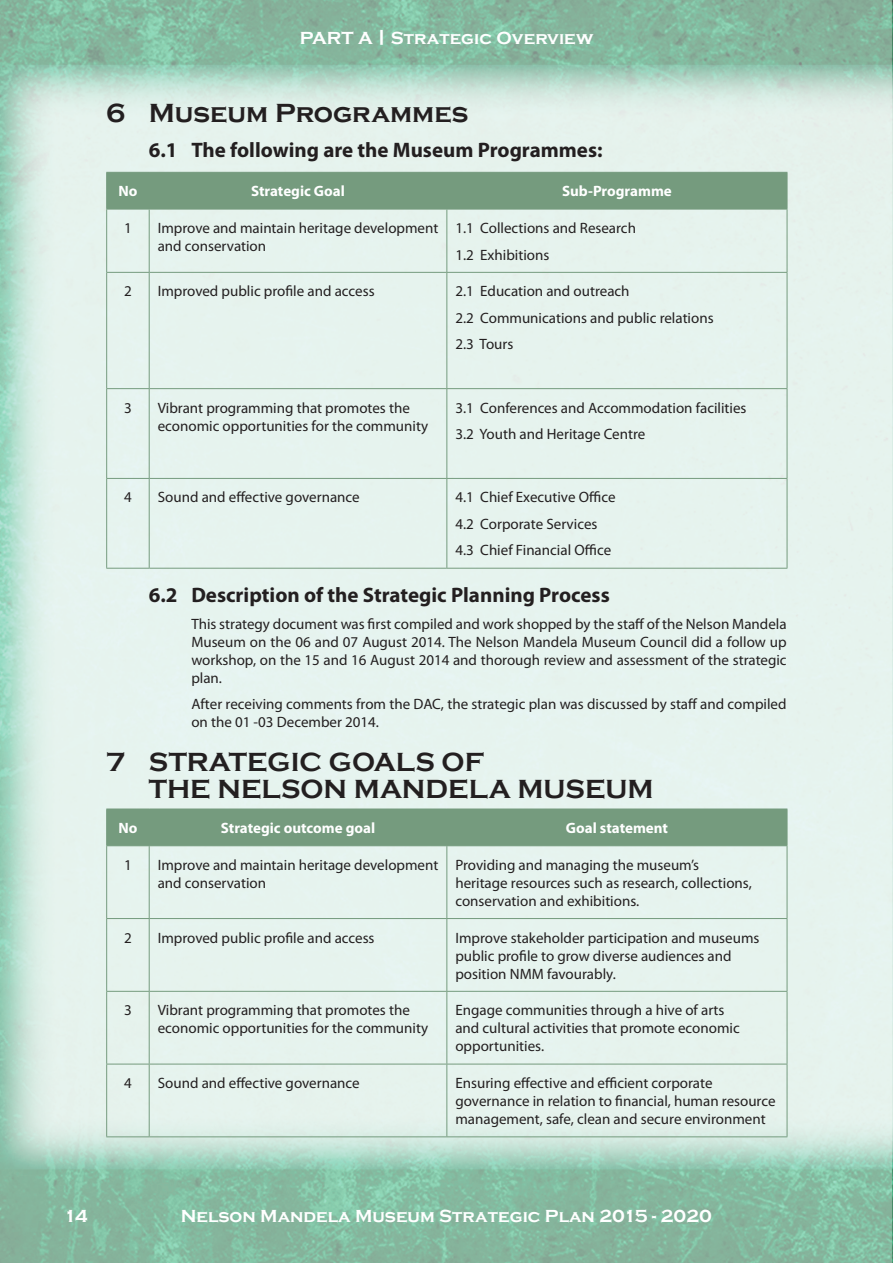
<style>
.page{position:relative;width:893px;height:1263px;background:#fff}
.page>*{position:absolute;margin:0;border:0;box-sizing:border-box;transform-origin:0 0}
.t1{font:700 27px/27px "Copperplate Gothic";color:#231f20}
.t2{font:700 21px "Myriad Pro";color:#231f20}
.t3{font:700 18px "Copperplate Gothic";color:#fff}
.t4{font:15px/18px "Myriad Pro";color:#231f20}
.t5{font:700 15px "Myriad Pro";color:#fff}
</style>
<div class="page">
<img style="left:0;top:0;width:893px;height:1263px">
<div style="left:107px;top:173px;width:680px;height:36px;background:#759b7e"></div>
<hr style="left:106px;top:172px;width:43px;height:1px;background:#759b7e">
<hr style="left:106px;top:173px;width:1px;height:36px;background:#759b7e">
<hr style="left:149px;top:172px;width:298px;height:1px;background:#759b7e">
<hr style="left:149px;top:173px;width:1px;height:36px;background:#759b7e">
<hr style="left:447px;top:172px;width:340px;height:1px;background:#759b7e">
<hr style="left:446px;top:173px;width:1px;height:36px;background:#759b7e">
<hr style="left:787px;top:173px;width:1px;height:36px;background:#759b7e">
<hr style="left:106px;top:209px;width:43px;height:1px;background:#759b7e">
<hr style="left:106px;top:209px;width:1px;height:63px;background:#759b7e">
<hr style="left:149px;top:209px;width:298px;height:1px;background:#759b7e">
<hr style="left:149px;top:209px;width:1px;height:63px;background:#759b7e">
<hr style="left:447px;top:209px;width:340px;height:1px;background:#759b7e">
<hr style="left:446px;top:209px;width:1px;height:63px;background:#759b7e">
<hr style="left:787px;top:209px;width:1px;height:63px;background:#759b7e">
<hr style="left:106px;top:272px;width:43px;height:1px;background:#759b7e">
<hr style="left:106px;top:273px;width:1px;height:115px;background:#759b7e">
<hr style="left:149px;top:272px;width:298px;height:1px;background:#759b7e">
<hr style="left:149px;top:273px;width:1px;height:115px;background:#759b7e">
<hr style="left:447px;top:272px;width:340px;height:1px;background:#759b7e">
<hr style="left:446px;top:273px;width:1px;height:115px;background:#759b7e">
<hr style="left:787px;top:273px;width:1px;height:115px;background:#759b7e">
<hr style="left:106px;top:388px;width:43px;height:1px;background:#759b7e">
<hr style="left:106px;top:389px;width:1px;height:89px;background:#759b7e">
<hr style="left:149px;top:388px;width:298px;height:1px;background:#759b7e">
<hr style="left:149px;top:389px;width:1px;height:89px;background:#759b7e">
<hr style="left:447px;top:388px;width:340px;height:1px;background:#759b7e">
<hr style="left:446px;top:389px;width:1px;height:89px;background:#759b7e">
<hr style="left:787px;top:389px;width:1px;height:89px;background:#759b7e">
<hr style="left:106px;top:478px;width:43px;height:1px;background:#759b7e">
<hr style="left:106px;top:479px;width:1px;height:89px;background:#759b7e">
<hr style="left:149px;top:478px;width:298px;height:1px;background:#759b7e">
<hr style="left:149px;top:479px;width:1px;height:89px;background:#759b7e">
<hr style="left:447px;top:478px;width:340px;height:1px;background:#759b7e">
<hr style="left:446px;top:479px;width:1px;height:89px;background:#759b7e">
<hr style="left:787px;top:479px;width:1px;height:89px;background:#759b7e">
<hr style="left:106px;top:568px;width:43px;height:1px;background:#759b7e">
<hr style="left:149px;top:568px;width:298px;height:1px;background:#759b7e">
<hr style="left:447px;top:568px;width:340px;height:1px;background:#759b7e">
<div style="left:107px;top:810px;width:680px;height:35px;background:#759b7e"></div>
<hr style="left:106px;top:809px;width:43px;height:1px;background:#759b7e">
<hr style="left:106px;top:809px;width:1px;height:36px;background:#759b7e">
<hr style="left:149px;top:809px;width:298px;height:1px;background:#759b7e">
<hr style="left:149px;top:809px;width:1px;height:36px;background:#759b7e">
<hr style="left:447px;top:809px;width:340px;height:1px;background:#759b7e">
<hr style="left:446px;top:809px;width:1px;height:36px;background:#759b7e">
<hr style="left:787px;top:809px;width:1px;height:36px;background:#759b7e">
<hr style="left:106px;top:845px;width:43px;height:1px;background:#759b7e">
<hr style="left:106px;top:846px;width:1px;height:72px;background:#759b7e">
<hr style="left:149px;top:845px;width:298px;height:1px;background:#759b7e">
<hr style="left:149px;top:846px;width:1px;height:72px;background:#759b7e">
<hr style="left:447px;top:845px;width:340px;height:1px;background:#759b7e">
<hr style="left:446px;top:846px;width:1px;height:72px;background:#759b7e">
<hr style="left:787px;top:846px;width:1px;height:72px;background:#759b7e">
<hr style="left:106px;top:918px;width:43px;height:1px;background:#759b7e">
<hr style="left:106px;top:919px;width:1px;height:72px;background:#759b7e">
<hr style="left:149px;top:918px;width:298px;height:1px;background:#759b7e">
<hr style="left:149px;top:919px;width:1px;height:72px;background:#759b7e">
<hr style="left:447px;top:918px;width:340px;height:1px;background:#759b7e">
<hr style="left:446px;top:919px;width:1px;height:72px;background:#759b7e">
<hr style="left:787px;top:919px;width:1px;height:72px;background:#759b7e">
<hr style="left:106px;top:991px;width:43px;height:1px;background:#759b7e">
<hr style="left:106px;top:992px;width:1px;height:72px;background:#759b7e">
<hr style="left:149px;top:991px;width:298px;height:1px;background:#759b7e">
<hr style="left:149px;top:992px;width:1px;height:72px;background:#759b7e">
<hr style="left:447px;top:991px;width:340px;height:1px;background:#759b7e">
<hr style="left:446px;top:992px;width:1px;height:72px;background:#759b7e">
<hr style="left:787px;top:992px;width:1px;height:72px;background:#759b7e">
<hr style="left:106px;top:1064px;width:43px;height:1px;background:#759b7e">
<hr style="left:106px;top:1064px;width:1px;height:72px;background:#759b7e">
<hr style="left:149px;top:1064px;width:298px;height:1px;background:#759b7e">
<hr style="left:149px;top:1064px;width:1px;height:72px;background:#759b7e">
<hr style="left:447px;top:1064px;width:340px;height:1px;background:#759b7e">
<hr style="left:446px;top:1064px;width:1px;height:72px;background:#759b7e">
<hr style="left:787px;top:1064px;width:1px;height:72px;background:#759b7e">
<hr style="left:106px;top:1136px;width:43px;height:1px;background:#759b7e">
<hr style="left:149px;top:1136px;width:298px;height:1px;background:#759b7e">
<hr style="left:447px;top:1136px;width:340px;height:1px;background:#759b7e">
<p class="t3" style="left:300px;top:28px;width:295px">PART A | Strategic Overview</p>
<h1 class="t1" style="left:106px;top:100px;width:364px">6 Museum Programmes</h1>
<h2 class="t2" style="left:149px;top:137px;width:455px">6.1 The following are the Museum Programmes:</h2>
<p class="t5" style="left:118px;top:181px;width:20px">No</p>
<p class="t5" style="left:251px;top:181px;width:95px">Strategic Goal</p>
<p class="t5" style="left:562px;top:181px;width:111px">Sub-Programme</p>
<p class="t4" style="left:124px;top:219px;width:9px">1</p>
<p class="t4" style="left:158px;top:219px;width:282px">Improve and maintain heritage development and conservation</p>
<p class="t4" style="left:455px;top:215px;width:182px;line-height:26.5px">1.1 Collections and Research<br>1.2 Exhibitions</p>
<p class="t4" style="left:124px;top:282px;width:9px">2</p>
<p class="t4" style="left:158px;top:282px;width:218px">Improved public profile and access</p>
<p class="t4" style="left:455px;top:278px;width:260px;line-height:26.5px">2.1 Education and outreach<br>2.2 Communications and public relations<br>2.3 Tours</p>
<p class="t4" style="left:124px;top:398px;width:9px">3</p>
<p class="t4" style="left:158px;top:398px;width:272px">Vibrant programming that promotes the economic opportunities for the community</p>
<p class="t4" style="left:455px;top:394px;width:293px;line-height:26.5px">3.1 Conferences and Accommodation facilities<br>3.2 Youth and Heritage Centre</p>
<p class="t4" style="left:124px;top:488px;width:9px">4</p>
<p class="t4" style="left:158px;top:488px;width:203px">Sound and effective governance</p>
<p class="t4" style="left:455px;top:484px;width:162px;line-height:26.5px">4.1 Chief Executive Office<br>4.2 Corporate Services<br>4.3 Chief Financial Office</p>
<h2 class="t2" style="left:149px;top:581px;width:462px">6.2 Description of the Strategic Planning Process</h2>
<p class="t4" style="left:191px;top:615px;width:597px;text-align:justify">This strategy document was first compiled and work shopped by the staff of the Nelson Mandela Museum on the 06 and 07 August 2014. The Nelson Mandela Museum Council did a follow up workshop, on the 15 and 16 August 2014 and thorough review and assessment of the strategic plan.</p>
<p class="t4" style="left:191px;top:695px;width:597px">After receiving comments from the DAC, the strategic plan was discussed by staff and compiled on the 01 -03 December 2014.</p>
<h1 class="t1" style="left:149px;top:749px;width:506px;text-indent:-43px">7 STRATEGIC GOALS OF<br>THE NELSON MANDELA MUSEUM</h1>
<p class="t5" style="left:118px;top:818px;width:20px">No</p>
<p class="t5" style="left:221px;top:818px;width:156px">Strategic outcome goal</p>
<p class="t5" style="left:566px;top:818px;width:104px">Goal statement</p>
<p class="t4" style="left:124px;top:855px;width:9px">1</p>
<p class="t4" style="left:158px;top:855px;width:282px">Improve and maintain heritage development and conservation</p>
<p class="t4" style="left:455px;top:855px;width:298px">Providing and managing the museum’s heritage resources such as research, collections, conservation and exhibitions.</p>
<p class="t4" style="left:124px;top:928px;width:9px">2</p>
<p class="t4" style="left:158px;top:928px;width:218px">Improved public profile and access</p>
<p class="t4" style="left:455px;top:928px;width:306px">Improve stakeholder participation and museums public profile to grow diverse audiences and position NMM favourably.</p>
<p class="t4" style="left:124px;top:1001px;width:9px">3</p>
<p class="t4" style="left:158px;top:1001px;width:272px">Vibrant programming that promotes the economic opportunities for the community</p>
<p class="t4" style="left:455px;top:1001px;width:286px">Engage communities through a hive of arts and cultural activities that promote economic opportunities.</p>
<p class="t4" style="left:124px;top:1074px;width:9px">4</p>
<p class="t4" style="left:158px;top:1074px;width:203px">Sound and effective governance</p>
<p class="t4" style="left:455px;top:1074px;width:322px">Ensuring effective and efficient corporate governance in relation to financial, human resource management, safe, clean and secure environment</p>
<p class="t3" style="left:64px;top:1206px;width:25px">14</p>
<p class="t3" style="left:181px;top:1206px;width:533px">Nelson Mandela Museum Strategic Plan 2015 - 2020</p>
</div>
